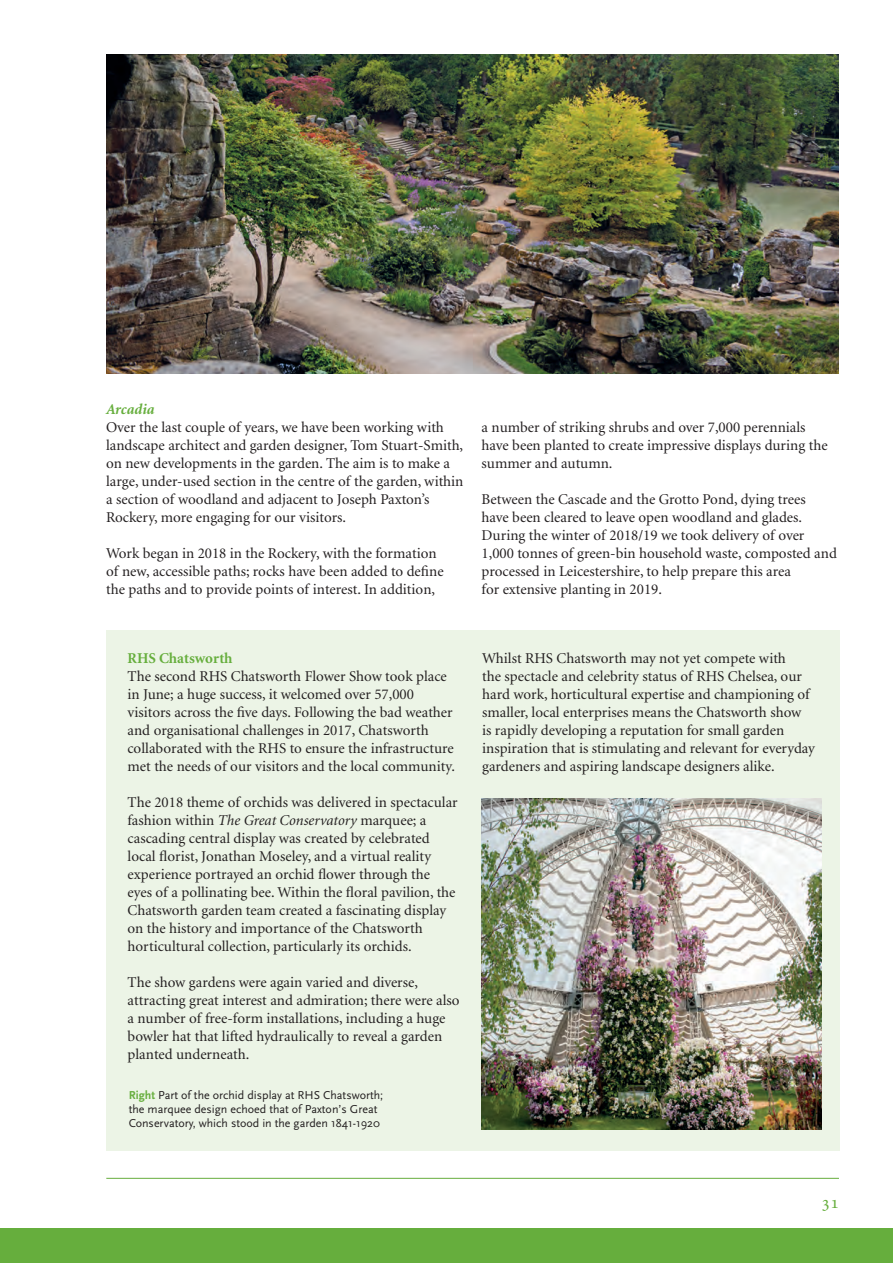
<style>
.page{position:relative;width:893px;height:1263px;background:#fff}
.page>*{position:absolute;margin:0;border:0;box-sizing:border-box;transform-origin:0 0}
.t1{font:18px "Minion Pro";color:#66ae3d}
.First_para{font:15px/18px "Minion";color:#231f20}
.First_para-2{font:700 15px "Minion";color:#66ae3d}
.First_para-3{font:italic 700 15px "Minion";color:#66ae3d}
.Running_text{font:12px/14.4px "Scala Sans";color:#231f20}
.s1{font-style:italic}
.s2{font-weight:700;color:#66ae3d}
</style>
<div class="page">
<hr style="left:106px;top:1178px;width:733px;height:1px;background:#66ae3d">
<div style="left:0;top:1229px;width:893px;height:34px;background:#66ae3d"></div>
<div style="left:106px;top:630px;width:734px;height:521px;background:#ecf4e6"></div>
<img style="left:106px;top:54px;width:733px;height:320px">
<img style="left:482px;top:798px;width:340px;height:332px">
<p class="First_para-3" style="left:106px;top:402px;width:50px">Arcadia</p>
<p class="First_para" style="left:106px;top:419px;width:359px">Over the last couple of years, we have been working with landscape architect and garden designer, Tom Stuart-Smith, on new developments in the garden. The aim is to make a large, under-used section in the centre of the garden, within a section of woodland and adjacent to Joseph Paxton’s Rockery, more engaging for our visitors.</p>
<p class="First_para" style="left:106px;top:545px;width:339px">Work began in 2018 in the Rockery, with the formation of new, accessible paths; rocks have been added to define the paths and to provide points of interest. In addition,</p>
<p class="First_para" style="left:482px;top:419px;width:348px">a number of striking shrubs and over 7,000 perennials have been planted to create impressive displays during the summer and autumn.</p>
<p class="First_para" style="left:482px;top:491px;width:357px">Between the Cascade and the Grotto Pond, dying trees<br>have been cleared to leave open woodland and glades.<br>During the winter of 2018/19 we took delivery of over 1,000 tonnes of green-bin household waste, composted and processed in Leicestershire, to help prepare this area<br>for extensive planting in 2019.</p>
<p class="First_para-2" style="left:128px;top:650px;width:107px">RHS Chatsworth</p>
<p class="First_para" style="left:128px;top:667px;width:329px">The second RHS Chatsworth Flower Show took place in June; a huge success, it welcomed over 57,000 visitors across the five days. Following the bad weather and organisational challenges in 2017, Chatsworth collaborated with the RHS to ensure the infrastructure met the needs of our visitors and the local community.</p>
<p class="First_para" style="left:128px;top:793px;width:332px">The 2018 theme of orchids was delivered in spectacular fashion within <span class="s1">The Great Conservatory</span> marquee; a cascading central display was created by celebrated local florist, Jonathan Moseley, and a virtual reality experience portrayed an orchid flower through the eyes of a pollinating bee. Within the floral pavilion, the Chatsworth garden team created a fascinating display on the history and importance of the Chatsworth horticultural collection, particularly its orchids.</p>
<p class="First_para" style="left:128px;top:973px;width:334px">The show gardens were again varied and diverse, attracting great interest and admiration; there were also a number of free-form installations, including a huge bowler hat that lifted hydraulically to reveal a garden planted underneath.</p>
<p class="Running_text" style="left:129px;top:1087px;width:256px"><span class="s2">Right</span> Part of the orchid display at RHS Chatsworth; the marquee design echoed that of Paxton’s Great<br>Conservatory, which stood in the garden 1841-1920</p>
<p class="First_para" style="left:482px;top:649px;width:334px">Whilst RHS Chatsworth may not yet compete with<br>the spectacle and celebrity status of RHS Chelsea, our hard work, horticultural expertise and championing of smaller, local enterprises means the Chatsworth show<br>is rapidly developing a reputation for small garden inspiration that is stimulating and relevant for everyday gardeners and aspiring landscape designers alike.</p>
<p class="t1" style="left:822px;top:1190px;width:19px">31</p>
</div>
